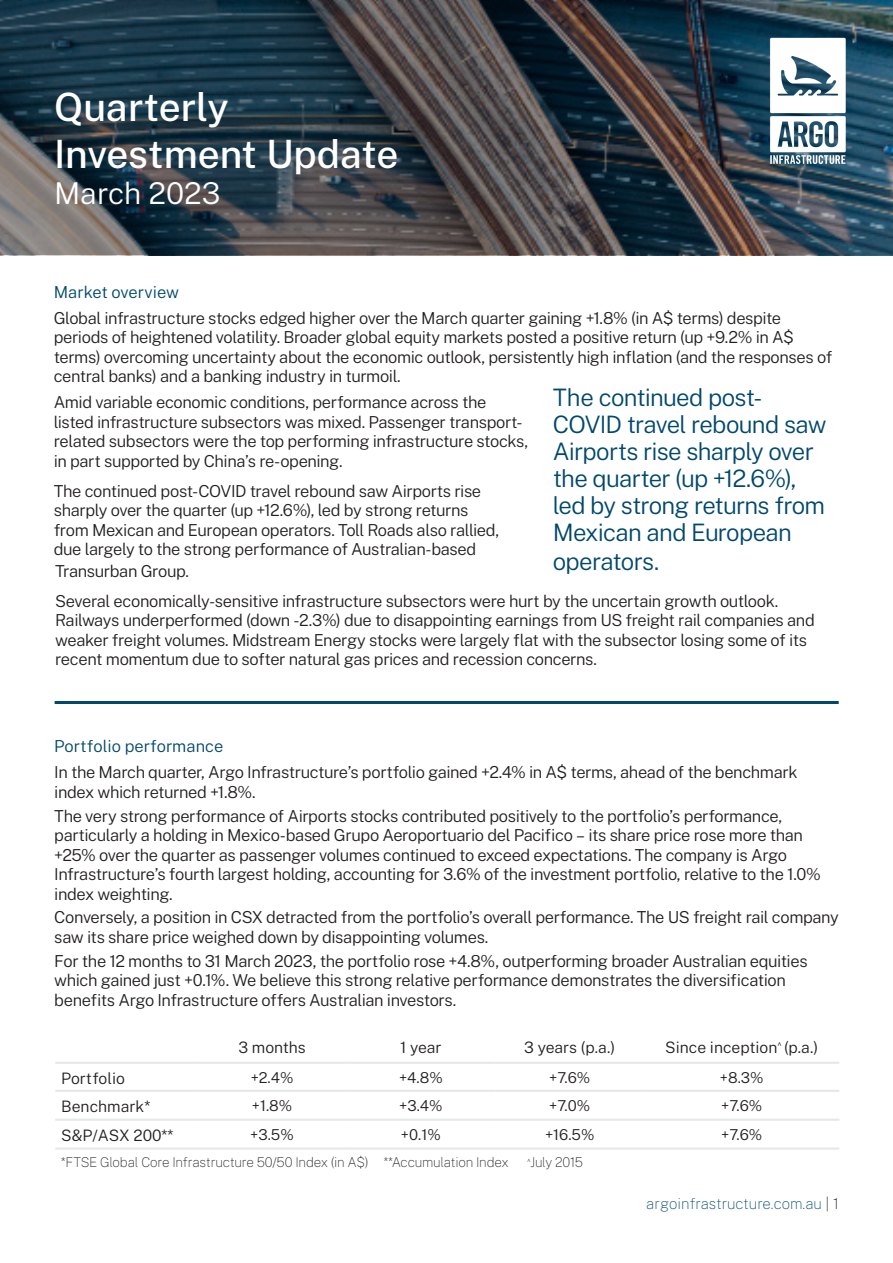
<style>
.page{position:relative;width:893px;height:1263px;background:#fff}
.page>*{position:absolute;margin:0;border:0;box-sizing:border-box;transform-origin:0 0}
.t1{font:500 39px "Public Sans";color:#fff}
.t2{font:300 30px "Public Sans";color:#fff}
.t3{font:300 24px/27.3px "Public Sans";letter-spacing:-.03em;color:#00486c}
.t4{font:300 16.5px/19.5px "Public Sans";letter-spacing:-.025em;color:#231f20}
.ARGO_-_Sub-heading{font:300 16.5px "Public Sans";color:#00486c}
.t5{font:300 15.75px "Public Sans";color:#231f20}
.t6{font:300 15px "Public Sans";color:#231f20}
.t7{font:100 15px "Public Sans";color:#00486c}
.t8{font:100 13.5px "Public Sans";letter-spacing:-.02em;color:#231f20}
.s1{color:#231f20}
</style>
<div class="page">
<svg style="left:0;top:0;width:893px;height:255px;background:#374149"></svg>
<img style="left:733px;top:0;width:150px;height:201px">
<hr style="left:55px;top:701px;width:784px;height:3px;background:#00486c">
<hr style="left:198px;top:1062px;width:148px;height:2px;background:#e6e7e9">
<hr style="left:346px;top:1062px;width:149px;height:2px;background:#e6e7e9">
<hr style="left:495px;top:1062px;width:149px;height:2px;background:#e6e7e9">
<hr style="left:644px;top:1062px;width:195px;height:2px;background:#e6e7e9">
<hr style="left:55px;top:1090px;width:143px;height:2px;background:#e6e7e9">
<hr style="left:198px;top:1090px;width:148px;height:2px;background:#e6e7e9">
<hr style="left:346px;top:1090px;width:149px;height:2px;background:#e6e7e9">
<hr style="left:495px;top:1090px;width:149px;height:2px;background:#e6e7e9">
<hr style="left:644px;top:1090px;width:195px;height:2px;background:#e6e7e9">
<hr style="left:55px;top:1118px;width:143px;height:3px;background:#e6e7e9">
<hr style="left:198px;top:1118px;width:148px;height:3px;background:#e6e7e9">
<hr style="left:346px;top:1118px;width:149px;height:3px;background:#e6e7e9">
<hr style="left:495px;top:1118px;width:149px;height:3px;background:#e6e7e9">
<hr style="left:644px;top:1118px;width:195px;height:3px;background:#e6e7e9">
<hr style="left:55px;top:1147px;width:143px;height:2px;background:#e6e7e9">
<hr style="left:198px;top:1147px;width:148px;height:2px;background:#e6e7e9">
<hr style="left:346px;top:1147px;width:149px;height:2px;background:#e6e7e9">
<hr style="left:495px;top:1147px;width:149px;height:2px;background:#e6e7e9">
<hr style="left:644px;top:1147px;width:195px;height:2px;background:#e6e7e9">
<hr style="left:55px;top:1062px;width:143px;height:2px;background:#e6e7e9">
<p class="t1" style="left:54px;top:79px;width:176px">Quarterly</p>
<p class="t1" style="left:54px;top:125px;width:346px">Investment Update</p>
<p class="t2" style="left:54px;top:171px;width:168px">March 2023</p>
<p class="ARGO_-_Sub-heading" style="left:54px;top:280px;width:127px">Market overview</p>
<p class="t4" style="left:54px;top:307px;width:780px">Global infrastructure stocks edged higher over the March quarter gaining +1.8% (in A$ terms) despite periods of heightened volatility. Broader global equity markets posted a positive return (up +9.2% in A$ terms) overcoming uncertainty about the economic outlook, persistently high inflation (and the responses of central banks) and a banking industry in turmoil.</p>
<p class="t3" style="left:553px;top:382px;width:275px">The continued post-<br>COVID travel rebound saw<br>Airports rise sharply over the quarter (up +12.6%), led by strong returns from<br>Mexican and European operators.</p>
<p class="t4" style="left:54px;top:391px;width:476px">Amid variable economic conditions, performance across the listed infrastructure subsectors was mixed. Passenger transport&shy;related subsectors were the top performing infrastructure stocks, in part supported by China’s re-opening.</p>
<p class="t4" style="left:54px;top:480px;width:447px">The continued post-COVID travel rebound saw Airports rise sharply over the quarter (up +12.6%), led by strong returns from Mexican and European operators. Toll Roads also rallied, due largely to the strong performance of Australian-based</p>
<p class="t4" style="left:55px;top:560px;width:135px">Transurban Group.</p>
<p class="t4" style="left:55px;top:590px;width:761px">Several economically-sensitive infrastructure subsectors were hurt by the uncertain growth outlook.<br>Railways underperformed (down -2.3%) due to disappointing earnings from US freight rail companies and weaker freight volumes. Midstream Energy stocks were largely flat with the subsector losing some of its recent momentum due to softer natural gas prices and recession concerns.</p>
<p class="ARGO_-_Sub-heading" style="left:54px;top:734px;width:170px">Portfolio performance</p>
<p class="t4" style="left:54px;top:761px;width:745px">In the March quarter, Argo Infrastructure’s portfolio gained +2.4% in A$ terms, ahead of the benchmark index which returned +1.8%.</p>
<p class="t4" style="left:54px;top:805px;width:768px">The very strong performance of Airports stocks contributed positively to the portfolio’s performance, particularly a holding in Mexico-based Grupo Aeroportuario del Pacifico – its share price rose more than +25% over the quarter as passenger volumes continued to exceed expectations. The company is Argo Infrastructure’s fourth largest holding, accounting for 3.6% of the investment portfolio, relative to the 1.0% index weighting.</p>
<p class="t4" style="left:54px;top:906px;width:786px">Conversely, a position in CSX detracted from the portfolio’s overall performance. The US freight rail company saw its share price weighed down by disappointing volumes.</p>
<p class="t4" style="left:54px;top:950px;width:755px">For the 12 months to 31 March 2023, the portfolio rose +4.8%, outperforming broader Australian equities which gained just +0.1%. We believe this strong relative performance demonstrates the diversification benefits Argo Infrastructure offers Australian investors.</p>
<p class="t5" style="left:238px;top:1035px;width:69px">3 months</p>
<p class="t5" style="left:400px;top:1035px;width:43px">1 year</p>
<p class="t5" style="left:524px;top:1035px;width:92px">3 years (p.a.)</p>
<p class="t5" style="left:665px;top:1035px;width:154px">Since inception<sup>^</sup> (p.a.)</p>
<p class="t5" style="left:61px;top:1066px;width:65px">Portfolio</p>
<p class="t6" style="left:251px;top:1067px;width:44px">+2.4%</p>
<p class="t6" style="left:399px;top:1067px;width:45px">+4.8%</p>
<p class="t6" style="left:549px;top:1067px;width:43px">+7.6%</p>
<p class="t6" style="left:720px;top:1067px;width:45px">+8.3%</p>
<p class="t5" style="left:61px;top:1095px;width:90px">Benchmark*</p>
<p class="t6" style="left:252px;top:1095px;width:42px">+1.8%</p>
<p class="t6" style="left:399px;top:1095px;width:45px">+3.4%</p>
<p class="t6" style="left:549px;top:1095px;width:42px">+7.0%</p>
<p class="t6" style="left:721px;top:1095px;width:43px">+7.6%</p>
<p class="t5" style="left:61px;top:1123px;width:114px">S&amp;P/ASX 200**</p>
<p class="t6" style="left:250px;top:1124px;width:45px">+3.5%</p>
<p class="t6" style="left:401px;top:1124px;width:41px">+0.1%</p>
<p class="t6" style="left:545px;top:1124px;width:51px">+16.5%</p>
<p class="t6" style="left:721px;top:1124px;width:43px">+7.6%</p>
<p class="t8" style="left:61px;top:1153px;width:449px">*FTSE Global Core Infrastructure 50/50 Index (in A$) **Accumulation Index</p>
<p class="t8" style="left:527px;top:1153px;width:58px"><sup>^</sup>July 2015</p>
<p class="t7" style="left:646px;top:1192px;width:194px">argoinfrastructure.com.au <span class="s1">| 1</span></p>
</div>
